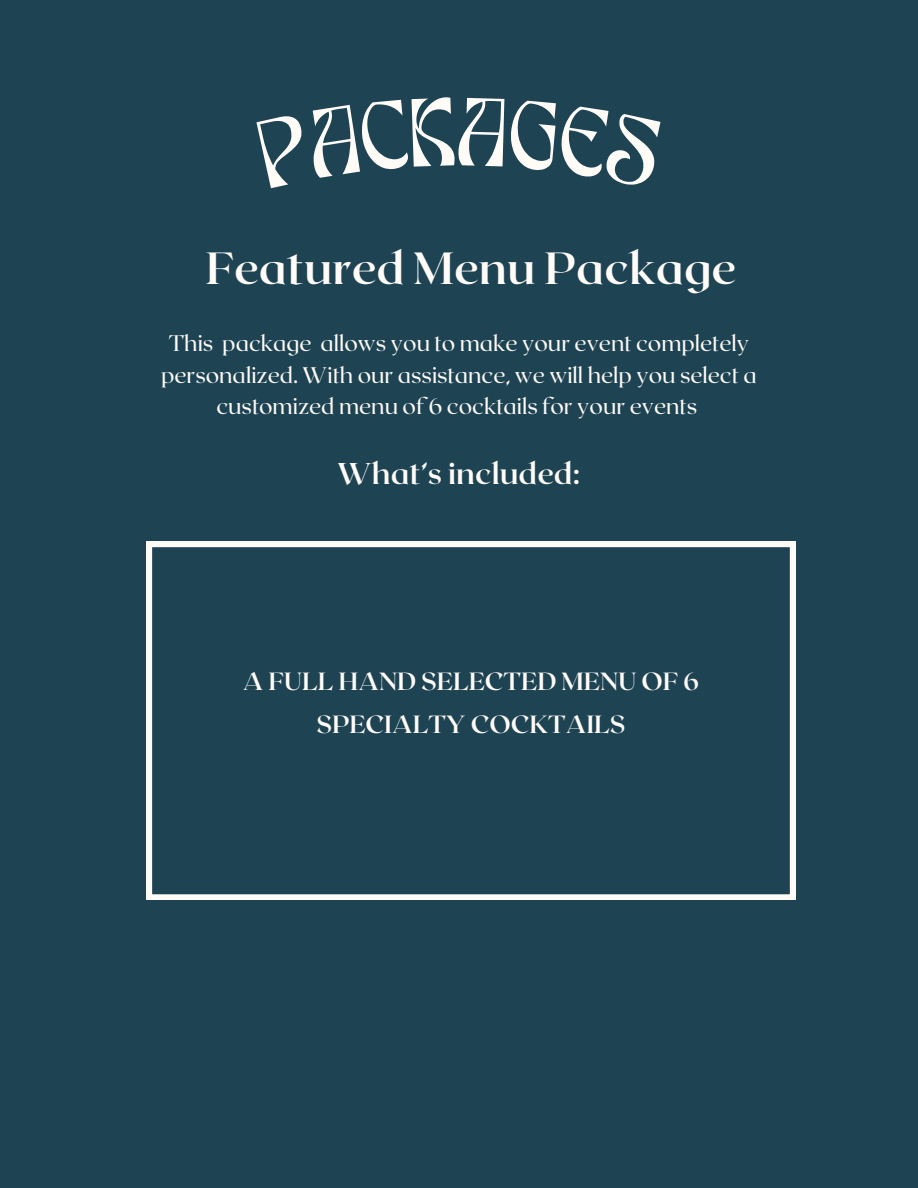
<style>
.page{position:relative;width:918px;height:1188px;background:#1e4454}
.page>*{position:absolute;margin:0;border:0;box-sizing:border-box;transform-origin:0 0}
.t1{font:700 45px "Roxborough CF";color:#fffbf7}
.t2{font:700 30px "Roxborough CF";color:#fffbf7}
.t3{font:700 24.75px/42.8px "Roxborough CF";color:#fffbf7;text-align:center}
.t4{font:22.5px/31.5px "Roxborough CF";color:#fffbf7;text-align:center}
</style>
<div class="page">
<svg style="left:147px;top:542px;width:648px;height:358px"></svg>
<h1 class="t1" style="left:206px;top:239px;width:532px">Featured Menu Package</h1>
<p class="t4" style="left:161px;top:327px;width:597px">This package allows you to make your event completely personalized. With our assistance, we will help you select a customized menu of 6 cocktails for your events</p>
<h2 class="t2" style="left:337px;top:454px;width:245px">What’s included:</h2>
<p class="t3" style="left:243px;top:659px;width:458px">A FULL HAND SELECTED MENU OF 6<br>SPECIALTY COCKTAILS</p>
</div>
